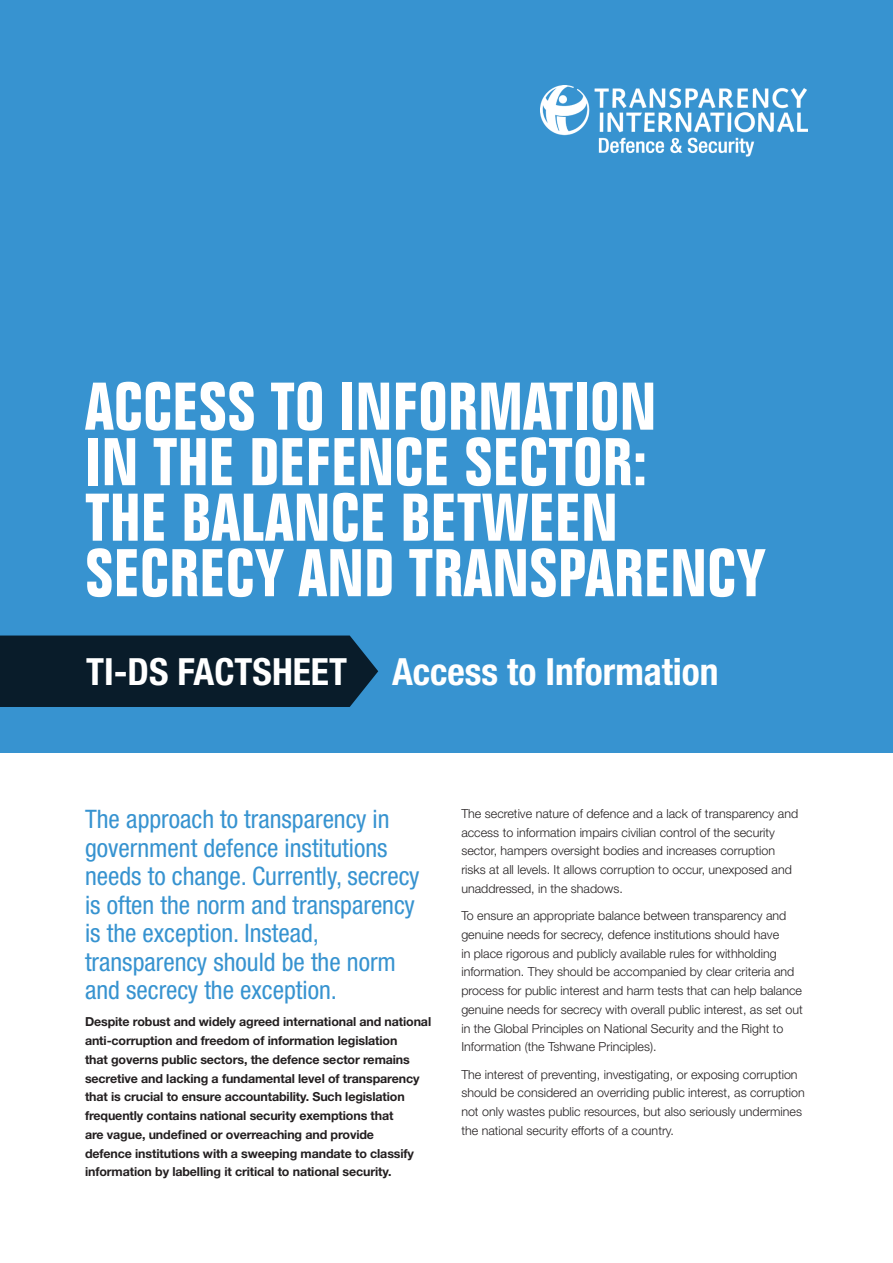
<style>
.page{position:relative;width:893px;height:1263px;background:#fff}
.page>*{position:absolute;margin:0;border:0;box-sizing:border-box;transform-origin:0 0}
.t1{font:700 condensed 66px/55.5px "Folio BT";color:#fff}
.Inline_Heading___H3{font:700 condensed 37.5px "Helvetica Neue";color:#fff}
.Intro_Blue_Condensed{font:condensed 25.5px/28.5px "Helvetica Neue";color:#3793d0}
.Body_Copy{font:300 12.45px/18.8px "Helvetica Neue";color:#231f20}
.Body_Copy_Bold_Para{font:700 12.45px/18.8px "Helvetica Neue";letter-spacing:-.01em;color:#231f20}
</style>
<div class="page">
<div style="left:0;top:0;width:893px;height:753px;background:#3793d0"></div>
<img style="left:540px;top:85px;width:268px;height:71px">
<div style="left:0;top:635px;width:378px;height:72px;background:#091c2a"></div>
<p class="t1" style="left:85px;top:378px;width:682px">ACCESS TO INFORMATION<br>IN THE DEFENCE SECTOR:<br>THE BALANCE BETWEEN<br>SECRECY AND TRANSPARENCY</p>
<p class="Inline_Heading___H3" style="left:86px;top:649px;width:634px">TI-DS FACTSHEET Access to Information</p>
<p class="Intro_Blue_Condensed" style="left:85px;top:805px;width:336px">The approach to transparency in government defence institutions needs to change. Currently, secrecy is often the norm and transparency is the exception. Instead, transparency should be the norm and secrecy the exception.</p>
<p class="Body_Copy_Bold_Para" style="left:85px;top:1012px;width:348px">Despite robust and widely agreed international and national anti-corruption and freedom of information legislation<br>that governs public sectors, the defence sector remains secretive and lacking a fundamental level of transparency that is crucial to ensure accountability. Such legislation frequently contains national security exemptions that<br>are vague, undefined or overreaching and provide<br>defence institutions with a sweeping mandate to classify information by labelling it critical to national security.</p>
<p class="Body_Copy" style="left:461px;top:804px;width:338px">The secretive nature of defence and a lack of transparency and access to information impairs civilian control of the security sector, hampers oversight bodies and increases corruption risks at all levels. It allows corruption to occur, unexposed and unaddressed, in the shadows.</p>
<p class="Body_Copy" style="left:461px;top:906px;width:343px">To ensure an appropriate balance between transparency and genuine needs for secrecy, defence institutions should have<br>in place rigorous and publicly available rules for withholding information. They should be accompanied by clear criteria and process for public interest and harm tests that can help balance genuine needs for secrecy with overall public interest, as set out in the Global Principles on National Security and the Right to Information (the Tshwane Principles).</p>
<p class="Body_Copy" style="left:461px;top:1064px;width:345px">The interest of preventing, investigating, or exposing corruption should be considered an overriding public interest, as corruption not only wastes public resources, but also seriously undermines the national security efforts of a country.</p>
</div>
